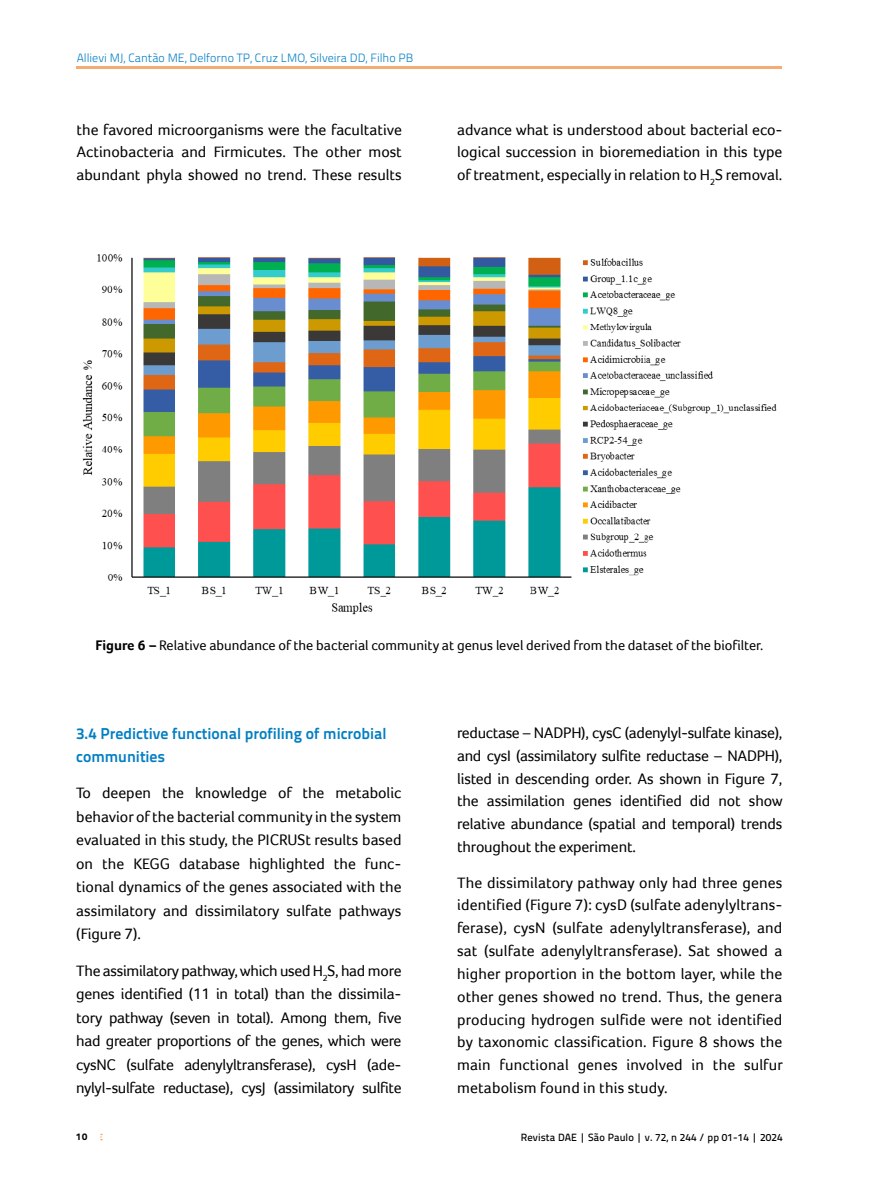
<style>
.page{position:relative;width:893px;height:1191px;background:#fff}
.page>*{position:absolute;margin:0;border:0;box-sizing:border-box;transform-origin:0 0}
.TXT{font:15.75px/22.8px "Foco";color:#000;text-align:justify}
.SUB_2{font:700 15.75px/23.5px "Titillium Text 22 L";color:#007ec3}
.Tab__Figura_Tit{font:14.25px "Foco";color:#000}
.t1{font:300 12px "Titillium Text 22 L";color:#007ec3}
.t2{font:500 10.5px "Titillium Text 22 L";letter-spacing:.01em;color:#000}
.t3{font:800 9.75px "Titillium Text 22 L";color:#000}
.s1{font-weight:700}
</style>
<div class="page">
<hr style="left:77px;top:66px;width:705px;height:3px;background:#f6ab72">
<img style="left:82px;top:254px;width:695px;height:361px">
<p class="t1" style="left:77px;top:49px;width:338px">Allievi MJ, Cantão ME, Delforno TP, Cruz LMO, Silveira DD, Filho PB</p>
<p class="TXT" style="left:77px;top:118px;width:327px">the favored microorganisms were the facultative Actinobacteria and Firmicutes. The other most abundant phyla showed no trend. These results</p>
<p class="TXT" style="left:457px;top:118px;width:327px">advance what is understood about bacterial eco&shy;logical succession in bioremediation in this type of treatment, especially in relation to H<sub>2</sub>S removal.</p>
<p class="Tab__Figura_Tit" style="left:96px;top:636px;width:669px"><span class="s1">Figure 6 –</span> Relative abundance of the bacterial community at genus level derived from the dataset of the biofilter.</p>
<p class="SUB_2" style="left:76px;top:720px;width:312px">3.4 Predictive functional profiling of microbial communities</p>
<p class="TXT" style="left:76px;top:781px;width:327px;line-height:23.5px">To deepen the knowledge of the metabolic behavior of the bacterial community in the system evaluated in this study, the PICRUSt results based on the KEGG database highlighted the func&shy;tional dynamics of the genes associated with the assimilatory and dissimilatory sulfate pathways (Figure 7).</p>
<p class="TXT" style="left:76px;top:958px;width:327px;line-height:23.5px">The assimilatory pathway, which used H<sub>2</sub>S, had more genes identified (11 in total) than the dissimila&shy;tory pathway (seven in total). Among them, five had greater proportions of the genes, which were cysNC (sulfate adenylyltransferase), cysH (ade&shy;nylyl-sulfate reductase), cysJ (assimilatory sulfite</p>
<p class="TXT" style="left:457px;top:721px;width:327px">reductase – NADPH), cysC (adenylyl-sulfate kinase), and cysI (assimilatory sulfite reductase – NADPH), listed in descending order. As shown in Figure 7, the assimilation genes identified did not show relative abundance (spatial and temporal) trends throughout the experiment.</p>
<p class="TXT" style="left:457px;top:870px;width:327px">The dissimilatory pathway only had three genes identified (Figure 7): cysD (sulfate adenylyltrans&shy;ferase), cysN (sulfate adenylyltransferase), and sat (sulfate adenylyltransferase). Sat showed a higher proportion in the bottom layer, while the other genes showed no trend. Thus, the genera producing hydrogen sulfide were not identified by taxonomic classification. Figure 8 shows the main functional genes involved in the sulfur metabolism found in this study.</p>
<p class="t3" style="left:76px;top:1129px;width:13px">10</p>
<p class="t2" style="left:521px;top:1129px;width:263px">Revista DAE | São Paulo | v. 72, n 244 / pp 01-14 | 2024</p>
</div>
